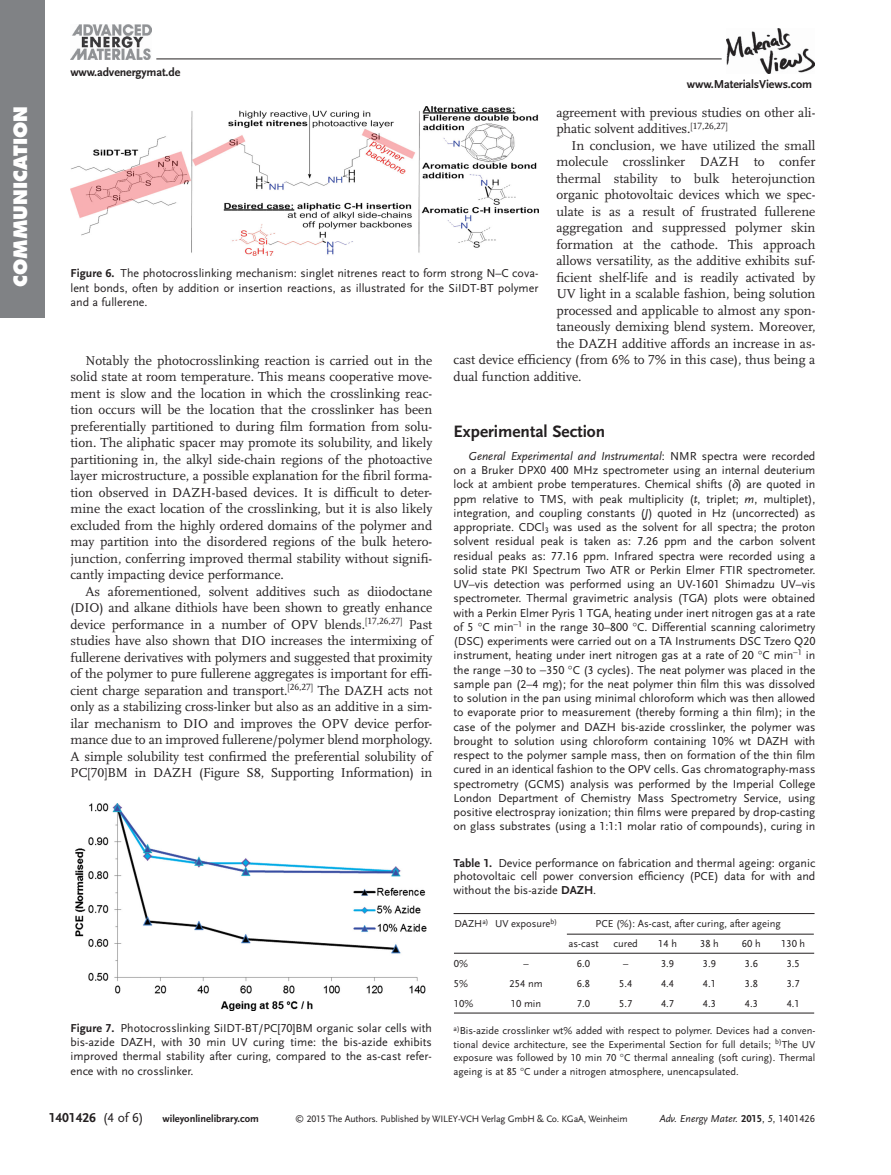
<style>
.page{position:relative;width:891px;height:1175px;background:#fff}
.page>*{position:absolute;margin:0;border:0;box-sizing:border-box;transform-origin:0 0}
.t1{font:800 18px "Futura";letter-spacing:.005em;color:#fff}
.t2{font:700 17.25px "Scala Sans LF";color:#231f20}
.t3{font:13.5px/16.5px "Scala LF";color:#231f20;text-align:justify}
.t4{font:700 13.5px "Scala Sans LF";color:#231f20}
.t5{font:12px/14.2px "Scala Sans LF";color:#231f20;text-align:justify}
.t6{font:700 12px "Scala Sans LF";letter-spacing:-.01em;color:#231f20}
.t7{font:10.5px/13.5px "Scala Sans LF";color:#231f20}
.t8{font:italic 10.5px "Scala Sans LF";color:#231f20}
.t9{font:700 10.5px "Scala Sans LF";color:#231f20}
.t10{font:9.75px "Scala Sans LF";letter-spacing:-.02em;color:#231f20}
.s1{font-weight:700}
.s2{font-style:italic}
.s3{font-weight:400}
.s4{font-weight:700;font-style:normal}
.s5{font-style:normal}
</style>
<div class="page">
<div style="left:0;top:0;width:44px;height:317px;background:#808285"></div>
<img style="left:727px;top:28px;width:87px;height:45px">
<hr style="left:156px;top:59px;width:566px;height:1px;background:#231f20">
<img style="left:70px;top:25px;width:81px;height:34px">
<img style="left:71px;top:107px;width:467px;height:149px">
<img style="left:76px;top:803px;width:351px;height:207px">
<hr style="left:454px;top:913px;width:361px;height:1px;background:#231f20">
<hr style="left:454px;top:1012px;width:360px;height:1px;background:#231f20">
<hr style="left:454px;top:952px;width:360px;height:1px;background:#231f20">
<hr style="left:567px;top:933px;width:247px;height:1px;background:#231f20">
<h1 class="t1" style="left:13px;top:287px;width:183px;rotate:-90deg">COMMUNICATION</h1>
<p class="t6" style="left:70px;top:66px;width:111px">www.advenergymat.de</p>
<p class="t6" style="left:687px;top:79px;width:127px">www.MaterialsViews.com</p>
<p class="t3" style="left:556px;top:105px;width:261px">agreement with previous studies on other ali&shy;phatic solvent additives. <sup>[</sup> <sup>17,26,27</sup> <sup>]</sup></p>
<p class="t3" style="left:571px;top:138px;width:246px">In conclusion, we have utilized the small</p>
<p class="t3" style="left:556px;top:154px;width:261px">molecule crosslinker DAZH to confer</p>
<p class="t3" style="left:556px;top:171px;width:261px">thermal stability to bulk heterojunction</p>
<p class="t3" style="left:556px;top:187px;width:261px">organic photovoltaic devices which we spec-</p>
<p class="t3" style="left:556px;top:204px;width:261px">ulate is as a result of frustrated fullerene</p>
<p class="t3" style="left:556px;top:220px;width:261px">aggregation and suppressed polymer skin</p>
<p class="t3" style="left:556px;top:237px;width:261px">formation at the cathode. This approach</p>
<p class="t3" style="left:556px;top:253px;width:261px">allows versatility, as the additive exhibits suf-</p>
<p class="t3" style="left:556px;top:270px;width:261px">ficient shelf-life and is readily activated by</p>
<p class="t3" style="left:556px;top:286px;width:261px">UV light in a scalable fashion, being solution</p>
<p class="t3" style="left:556px;top:303px;width:261px">processed and applicable to almost any spon-</p>
<p class="t3" style="left:556px;top:319px;width:261px">taneously demixing blend system. Moreover,</p>
<p class="t3" style="left:556px;top:336px;width:261px">the DAZH additive affords an increase in as-</p>
<p class="t3" style="left:454px;top:352px;width:363px">cast device efficiency (from 6% to 7% in this case), thus being a</p>
<p class="t3" style="left:454px;top:369px;width:130px">dual function additive.</p>
<p class="t5" style="left:71px;top:267px;width:469px"><span class="s1">Figure 6.</span> The photocrosslinking mechanism: singlet nitrenes react to form strong N–C cova&shy;lent bonds, often by addition or insertion reactions, as illustrated for the SiIDT-BT polymer and a fullerene.</p>
<p class="t3" style="left:71px;top:353px;width:363px;text-indent:15px">Notably the photocrosslinking reaction is carried out in the solid state at room temperature. This means cooperative move&shy;ment is slow and the location in which the crosslinking reac&shy;tion occurs will be the location that the crosslinker has been preferentially partitioned to during film formation from solu&shy;tion. The aliphatic spacer may promote its solubility, and likely partitioning in, the alkyl side-chain regions of the photoactive layer microstructure, a possible explanation for the fibril forma&shy;tion observed in DAZH-based devices. It is difficult to deter&shy;mine the exact location of the crosslinking, but it is also likely excluded from the highly ordered domains of the polymer and may partition into the disordered regions of the bulk hetero&shy;junction, conferring improved thermal stability without signifi&shy;cantly impacting device performance.</p>
<p class="t3" style="left:70px;top:583px;width:363px;text-indent:15px">As aforementioned, solvent additives such as diiodoctane (DIO) and alkane dithiols have been shown to greatly enhance device performance in a number of OPV blends. <sup>[</sup> <sup>17,26,27</sup> <sup>]</sup> Past studies have also shown that DIO increases the intermixing of fullerene derivatives with polymers and suggested that proximity of the polymer to pure fullerene aggregates is important for effi&shy;cient charge separation and transport. <sup>[</sup> <sup>26,27</sup> <sup>]</sup> The DAZH acts not only as a stabilizing cross-linker but also as an additive in a sim&shy;ilar mechanism to DIO and improves the OPV device perfor&shy;mance due to an improved fullerene/polymer blend morphology.<br>A simple solubility test confirmed the preferential solubility of PC[70]BM in DAZH (Figure S8, Supporting Information) in</p>
<h2 class="t2" style="left:454px;top:423px;width:153px">Experimental Section</h2>
<p class="t5" style="left:454px;top:449px;width:363px;text-indent:15px"><span class="s2">General Experimental and Instrumental</span> : NMR spectra were recorded on a Bruker DPX0 400 MHz spectrometer using an internal deuterium lock at ambient probe temperatures. Chemical shifts ( ) are quoted in ppm relative to TMS, with peak multiplicity ( <span class="s2">t</span> , triplet; <span class="s2">m</span> , multiplet), integration, and coupling constants ( <span class="s2">J</span> ) quoted in Hz (uncorrected) as appropriate. CDCl <sub>3</sub> was used as the solvent for all spectra; the proton solvent residual peak is taken as: 7.26 ppm and the carbon solvent residual peaks as: 77.16 ppm. Infrared spectra were recorded using a solid state PKI Spectrum Two ATR or Perkin Elmer FTIR spectrometer.<br>UV–vis detection was performed using an UV-1601 Shimadzu UV–vis spectrometer. Thermal gravimetric analysis (TGA) plots were obtained with a Perkin Elmer Pyris 1 TGA, heating under inert nitrogen gas at a rate of 5 C min −<sup>1</sup> in the range 30–800 C. Differential scanning calorimetry (DSC) experiments were carried out on a TA Instruments DSC Tzero Q20 instrument, heating under inert nitrogen gas at a rate of 20 C min −<sup>1</sup> in the range −30 to −350 C (3 cycles). The neat polymer was placed in the sample pan (2–4 mg); for the neat polymer thin film this was dissolved to solution in the pan using minimal chloroform which was then allowed to evaporate prior to measurement (thereby forming a thin film); in the case of the polymer and DAZH bis-azide crosslinker, the polymer was brought to solution using chloroform containing 10% wt DAZH with respect to the polymer sample mass, then on formation of the thin film cured in an identical fashion to the OPV cells. Gas chromatography-mass spectrometry (GCMS) analysis was performed by the Imperial College London Department of Chemistry Mass Spectrometry Service, using positive electrospray ionization; thin films were prepared by drop-casting on glass substrates (using a 1:1:1 molar ratio of compounds), curing in</p>
<p class="t5" style="left:71px;top:1021px;width:363px"><span class="s1">Figure 7.</span> Photocrosslinking SiIDT-BT/PC[70]BM organic solar cells with bis-azide DAZH, with 30 min UV curing time: the bis-azide exhibits improved thermal stability after curing, compared to the as-cast refer&shy;ence with no crosslinker.</p>
<p class="t5" style="left:454px;top:856px;width:363px;line-height:13.5px"><span class="s1">Table 1.</span> Device performance on fabrication and thermal ageing: organic photovoltaic cell power conversion efficiency (PCE) data for with and without the bis-azide <span class="s1">DAZH</span> .</p>
<p class="t7" style="left:454px;top:917px;width:104px">DAZH <sup>a)</sup> UV exposure <sup>b)</sup></p>
<p class="t7" style="left:568px;top:914px;width:214px;line-height:19.8px;text-indent:27px">PCE (%): As-cast, after curing, after ageing as-cast</p>
<p class="t7" style="left:613px;top:937px;width:26px">cured</p>
<p class="t7" style="left:658px;top:937px;width:20px">14 h</p>
<p class="t7" style="left:700px;top:937px;width:20px">38 h</p>
<p class="t7" style="left:742px;top:937px;width:20px">60 h</p>
<p class="t7" style="left:781px;top:937px;width:25px">130 h</p>
<p class="t7" style="left:454px;top:957px;width:16px">0%</p>
<p class="t7" style="left:524px;top:957px;width:7px">–</p>
<p class="t7" style="left:577px;top:957px;width:15px">6.0</p>
<p class="t7" style="left:623px;top:957px;width:7px">–</p>
<p class="t7" style="left:661px;top:957px;width:15px">3.9</p>
<p class="t7" style="left:703px;top:957px;width:15px">3.9</p>
<p class="t7" style="left:745px;top:957px;width:15px">3.6</p>
<p class="t7" style="left:787px;top:957px;width:15px">3.5</p>
<p class="t7" style="left:454px;top:977px;width:16px">5%</p>
<p class="t7" style="left:510px;top:977px;width:34px">254 nm</p>
<p class="t7" style="left:577px;top:977px;width:15px">6.8</p>
<p class="t7" style="left:619px;top:977px;width:15px">5.4</p>
<p class="t7" style="left:661px;top:977px;width:15px">4.4</p>
<p class="t7" style="left:703px;top:977px;width:15px">4.1</p>
<p class="t7" style="left:745px;top:977px;width:15px">3.8</p>
<p class="t7" style="left:787px;top:977px;width:15px">3.7</p>
<p class="t7" style="left:454px;top:997px;width:21px">10%</p>
<p class="t7" style="left:511px;top:997px;width:32px">10 min</p>
<p class="t7" style="left:577px;top:997px;width:15px">7.0</p>
<p class="t7" style="left:619px;top:997px;width:15px">5.7</p>
<p class="t7" style="left:661px;top:997px;width:15px">4.7</p>
<p class="t7" style="left:703px;top:997px;width:15px">4.3</p>
<p class="t7" style="left:745px;top:997px;width:15px">4.3</p>
<p class="t7" style="left:787px;top:997px;width:15px">4.1</p>
<p class="t7" style="left:454px;top:1024px;width:363px;text-align:justify"><sup>a)</sup> Bis-azide crosslinker wt% added with respect to polymer. Devices had a conven&shy;tional device architecture, see the Experimental Section for full details; <sup>b)</sup> The UV exposure was followed by 10 min 70 C thermal annealing (soft curing). Thermal ageing is at 85 C under a nitrogen atmosphere, unencapsulated.</p>
<p class="t4" style="left:49px;top:1111px;width:97px">1401426 <span class="s3">(4 of 6)</span></p>
<p class="t9" style="left:162px;top:1114px;width:98px">wileyonlinelibrary.com</p>
<p class="t10" style="left:295px;top:1114px;width:334px"><sup>©</sup> 2015 The Authors. Published by WILEY-VCH Verlag GmbH &amp; Co. KGaA, Weinheim</p>
<p class="t8" style="left:659px;top:1114px;width:157px">Adv. Energy Mater. <span class="s4">2015</span><span class="s5">,</span> 5<span class="s5">, 1401426</span></p>
</div>
